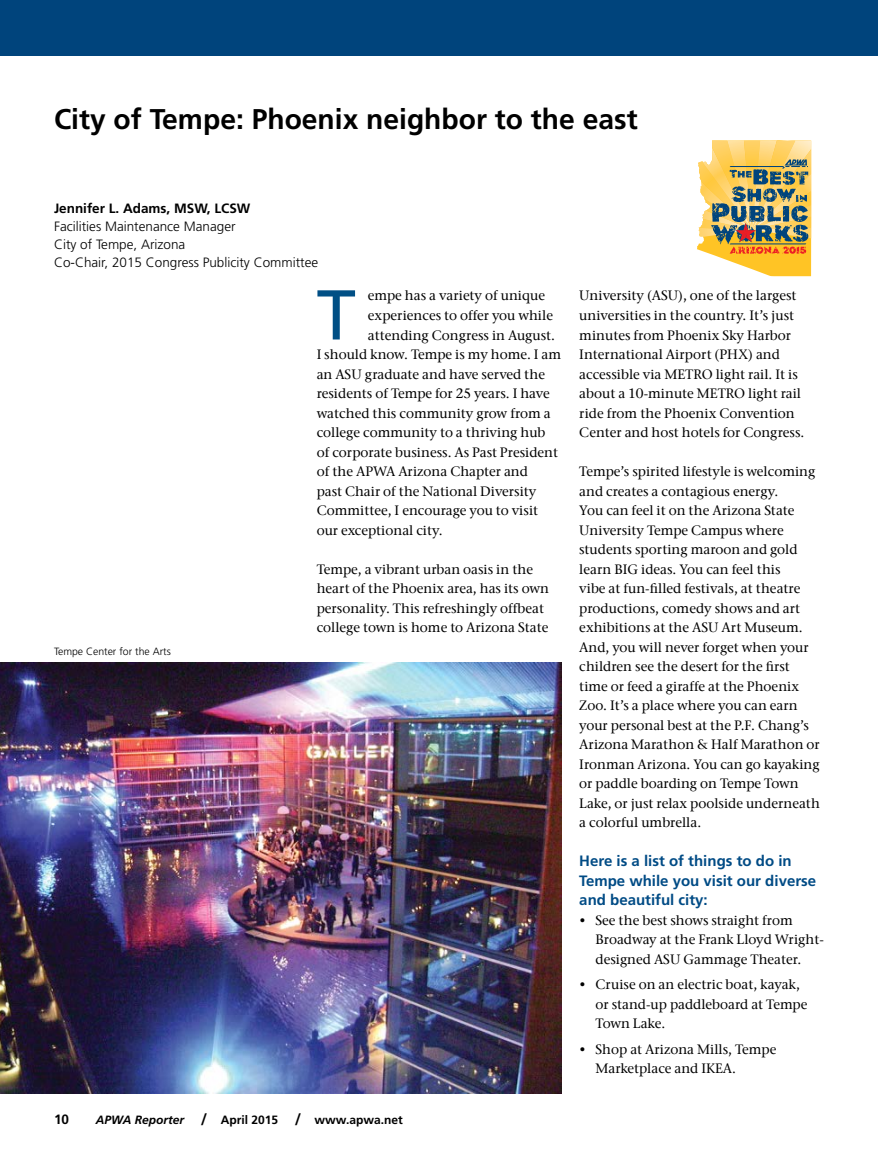
<style>
.page{position:relative;width:878px;height:1175px;background:#fff}
.page>*{position:absolute;margin:0;border:0;box-sizing:border-box;transform-origin:0 0}
.Pub_Description_Code{font:70.35px "Frutiger LT";color:#004f85}
.Headline{font:700 28.5px "Frutiger LT";color:#000}
.subhead_blue_10pt_20{font:700 15px/19.5px "Frutiger LT";color:#004b85}
.bullet_points_space{font:500 13.5px/19.5px "ITC Stone Serif Com";color:#000}
.Author_description{font:300 13.5px "Frutiger LT";color:#000}
.Author_description-2{font:700 13.5px "Frutiger LT";color:#000}
.t1{font:700 12px "Frutiger LT";color:#000}
.photo_caption_2013_1{font:300 10.5px "Frutiger LT";color:#000}
.s1{font-style:italic}
.s2{font-size:16.5px}
</style>
<div class="page">
<img style="left:0;top:663px;width:561px;height:430px">
<div style="left:0;top:0;width:878px;height:55px;background:#00447c"></div>
<svg style="left:697px;top:140px;width:114px;height:136px;background:#c9b270"></svg>
<p class="Headline" style="left:54px;top:103px;width:585px">City of Tempe: Phoenix neighbor to the east</p>
<p class="Author_description-2" style="left:54px;top:200px;width:198px">Jennifer L. Adams, MSW, LCSW</p>
<p class="Author_description" style="left:54px;top:219px;width:183px">Facilities Maintenance Manager</p>
<p class="Author_description" style="left:54px;top:237px;width:133px">City of Tempe, Arizona</p>
<p class="Author_description" style="left:54px;top:255px;width:266px">Co-Chair, 2015 Congress Publicity Committee</p>
<p class="photo_caption_2013_1" style="left:54px;top:645px;width:118px">Tempe Center for the Arts</p>
<p class="Pub_Description_Code" style="left:316px;top:274px;width:41px">T</p>
<p class="bullet_points_space" style="left:368px;top:286px;width:179px">empe has a variety of unique</p>
<p class="bullet_points_space" style="left:368px;top:305px;width:186px">experiences to offer you while</p>
<p class="bullet_points_space" style="left:368px;top:325px;width:188px">attending Congress in August.</p>
<p class="bullet_points_space" style="left:316px;top:344px;width:246px">I should know. Tempe is my home. I am</p>
<p class="bullet_points_space" style="left:316px;top:364px;width:230px">an ASU graduate and have served the</p>
<p class="bullet_points_space" style="left:316px;top:383px;width:234px">residents of Tempe for 25 years. I have</p>
<p class="bullet_points_space" style="left:316px;top:403px;width:235px">watched this community grow from a</p>
<p class="bullet_points_space" style="left:316px;top:422px;width:230px">college community to a thriving hub</p>
<p class="bullet_points_space" style="left:316px;top:442px;width:243px">of corporate business. As Past President</p>
<p class="bullet_points_space" style="left:316px;top:461px;width:213px">of the APWA Arizona Chapter and</p>
<p class="bullet_points_space" style="left:316px;top:481px;width:221px">past Chair of the National Diversity</p>
<p class="bullet_points_space" style="left:316px;top:500px;width:223px">Committee, I encourage you to visit</p>
<p class="bullet_points_space" style="left:316px;top:520px;width:127px">our exceptional city.</p>
<p class="bullet_points_space" style="left:316px;top:559px;width:234px">Tempe, a vibrant urban oasis in the heart of the Phoenix area, has its own personality. This refreshingly offbeat college town is home to Arizona State</p>
<p class="Author_description-2" style="left:54px;top:1110px;width:17px">10</p>
<p class="t1" style="left:96px;top:1112px;width:308px"><span class="s1">APWA Reporter</span> <span class="s2">/</span> April 2015 <span class="s2">/</span> www.apwa.net</p>
<p class="bullet_points_space" style="left:579px;top:286px;width:226px">University (ASU), one of the largest universities in the country. It’s just minutes from Phoenix Sky Harbor International Airport (PHX) and accessible via METRO light rail. It is about a 10-minute METRO light rail ride from the Phoenix Convention Center and host hotels for Congress.</p>
<p class="bullet_points_space" style="left:579px;top:461px;width:242px">Tempe’s spirited lifestyle is welcoming and creates a contagious energy.<br>You can feel it on the Arizona State University Tempe Campus where students sporting maroon and gold learn BIG ideas. You can feel this<br>vibe at fun-filled festivals, at theatre productions, comedy shows and art exhibitions at the ASU Art Museum.<br>And, you will never forget when your children see the desert for the first time or feed a giraffe at the Phoenix Zoo. It’s a place where you can earn your personal best at the P.F. Chang’s Arizona Marathon &amp; Half Marathon or Ironman Arizona. You can go kayaking or paddle boarding on Tempe Town Lake, or just relax poolside underneath a colorful umbrella.</p>
<p class="subhead_blue_10pt_20" style="left:579px;top:851px;width:238px">Here is a list of things to do in<br>Tempe while you visit our diverse and beautiful city:</p>
<p class="bullet_points_space" style="left:595px;top:910px;width:230px;text-indent:-16px">• See the best shows straight from<br>Broadway at the Frank Lloyd Wright&shy;designed ASU Gammage Theater.</p>
<p class="bullet_points_space" style="left:595px;top:974px;width:213px;text-indent:-16px">• Cruise on an electric boat, kayak, or stand-up paddleboard at Tempe<br>Town Lake.</p>
<p class="bullet_points_space" style="left:595px;top:1039px;width:182px;text-indent:-16px">• Shop at Arizona Mills, Tempe<br>Marketplace and IKEA.</p>
</div>
